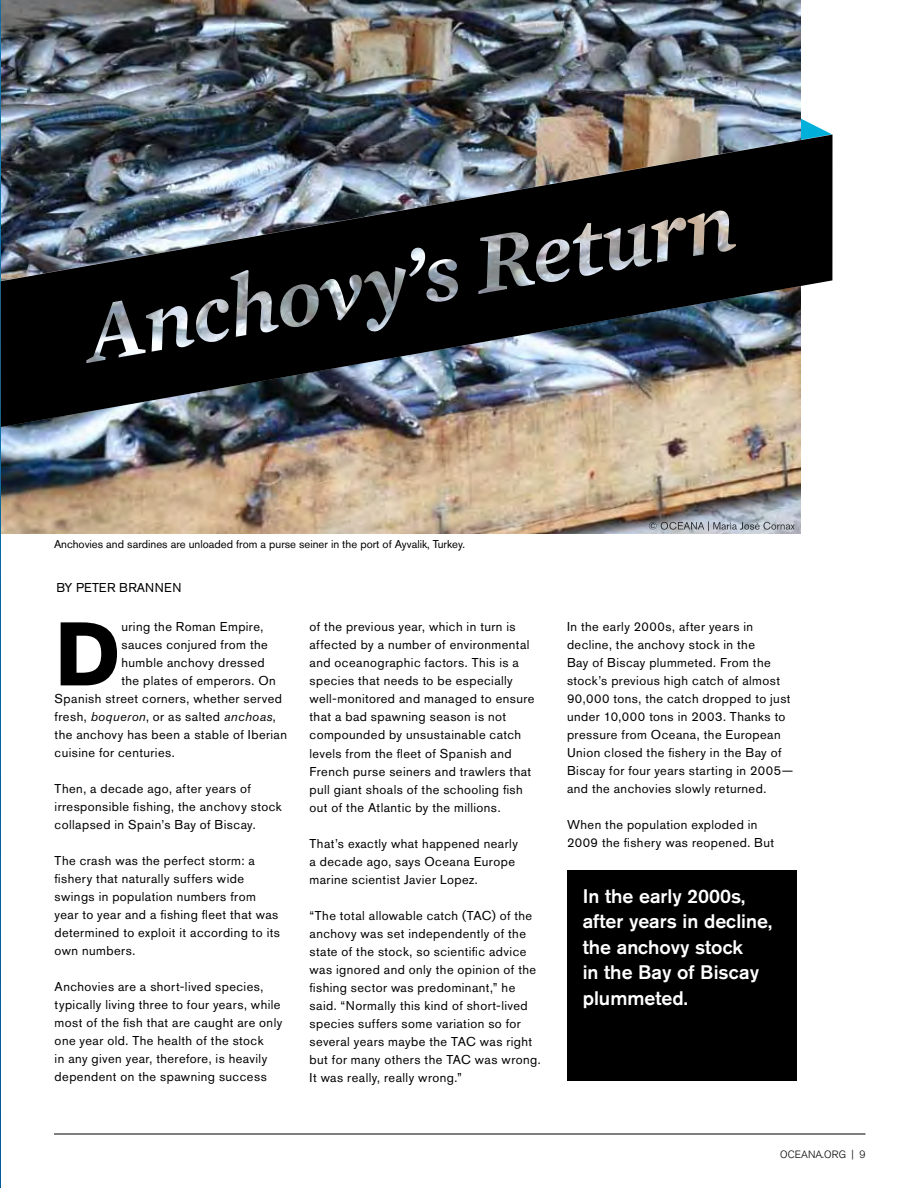
<style>
.page{position:relative;width:918px;height:1188px;background:#fff}
.page>*{position:absolute;margin:0;border:0;box-sizing:border-box;transform-origin:0 0}
.t1{font:700 89.25px "Akzidenz Grotesk BQ";color:#000}
.t2{font:500 19.5px/25.5px "Akzidenz Grotesk BQ";color:#fff}
.t3{font:12.75px/18px "Akzidenz Grotesk BQ";letter-spacing:.035em;color:#000}
.t4{font:11.25px "Akzidenz Grotesk BQ";color:#000}
.t5{font:300 10.5px "Akzidenz Grotesk BQ";letter-spacing:.02em;color:#000}
.s1{font-style:italic}
</style>
<div class="page">
<hr style="left:54px;top:1134px;width:812px;height:1px;background:#000">
<img style="left:0;top:0;width:1px;height:1188px">
<div style="left:567px;top:870px;width:229px;height:211px;background:#000"></div>
<img style="left:1px;top:0;width:800px;height:534px">
<svg style="left:801px;top:119px;width:30px;height:15px"></svg>
<img style="left:1px;top:135px;width:831px;height:292px">
<svg style="left:649px;top:521px;width:146px;height:10px"></svg>
<p class="t4" style="left:54px;top:537px;width:413px">Anchovies and sardines are unloaded from a purse seiner in the port of Ayvalik, Turkey.</p>
<p class="t3" style="left:56px;top:578px;width:35px">By Peter</p>
<p class="t3" style="left:119px;top:578px;width:15px">Brannen</p>
<h1 class="t1" style="left:55px;top:603px;width:58px">D</h1>
<p class="t3" style="left:121px;top:618px;width:143px">uring the Roman Empire,</p>
<p class="t3" style="left:121px;top:636px;width:148px">sauces conjured from the</p>
<p class="t3" style="left:121px;top:654px;width:145px">humble anchovy dressed</p>
<p class="t3" style="left:121px;top:672px;width:156px">the plates of emperors. On</p>
<p class="t3" style="left:55px;top:690px;width:229px">Spanish street corners, whether served</p>
<p class="t3" style="left:55px;top:708px;width:223px">fresh, <span class="s1">boqueron</span>, or as salted <span class="s1">anchoas</span>,</p>
<p class="t3" style="left:55px;top:726px;width:234px">the anchovy has been a stable of Iberian</p>
<p class="t3" style="left:55px;top:744px;width:122px">cuisine for centuries.</p>
<p class="t3" style="left:55px;top:780px;width:229px">Then, a decade ago, after years of irresponsible fishing, the anchovy stock collapsed in Spain’s Bay of Biscay.</p>
<p class="t3" style="left:55px;top:852px;width:227px">The crash was the perfect storm: a fishery that naturally suffers wide swings in population numbers from year to year and a fishing fleet that was determined to exploit it according to its own numbers.</p>
<p class="t3" style="left:55px;top:978px;width:229px">Anchovies are a short-lived species, typically living three to four years, while most of the fish that are caught are only one year old. The health of the stock<br>in any given year, therefore, is heavily dependent on the spawning success</p>
<p class="t3" style="left:310px;top:618px;width:226px">of the previous year, which in turn is affected by a number of environmental and oceanographic factors. This is a species that needs to be especially well-monitored and managed to ensure that a bad spawning season is not compounded by unsustainable catch levels from the fleet of Spanish and French purse seiners and trawlers that pull giant shoals of the schooling fish out of the Atlantic by the millions.</p>
<p class="t3" style="left:310px;top:834px;width:210px">That’s exactly what happened nearly a decade ago, says Oceana Europe marine scientist Javier Lopez.</p>
<p class="t3" style="left:310px;top:906px;width:233px">“The total allowable catch (TAC) of the anchovy was set independently of the state of the stock, so scientific advice was ignored and only the opinion of the fishing sector was predominant,” he said. “Normally this kind of short-lived species suffers some variation so for several years maybe the TAC was right but for many others the TAC was wrong.<br>It was really, really wrong.”</p>
<p class="t3" style="left:567px;top:617px;width:228px">In the early 2000s, after years in decline, the anchovy stock in the<br>Bay of Biscay plummeted. From the stock’s previous high catch of almost 90,000 tons, the catch dropped to just under 10,000 tons in 2003. Thanks to pressure from Oceana, the European Union closed the fishery in the Bay of Biscay for four years starting in 2005— and the anchovies slowly returned.</p>
<p class="t3" style="left:567px;top:815px;width:209px">When the population exploded in<br>2009 the fishery was reopened. But</p>
<h2 class="t2" style="left:583px;top:883px;width:191px">In the early 2000s, after years in decline, the anchovy stock<br>in the Bay of Biscay plummeted.</h2>
<p class="t5" style="left:780px;top:1149px;width:87px">OCEANA.ORG | 9</p>
</div>
